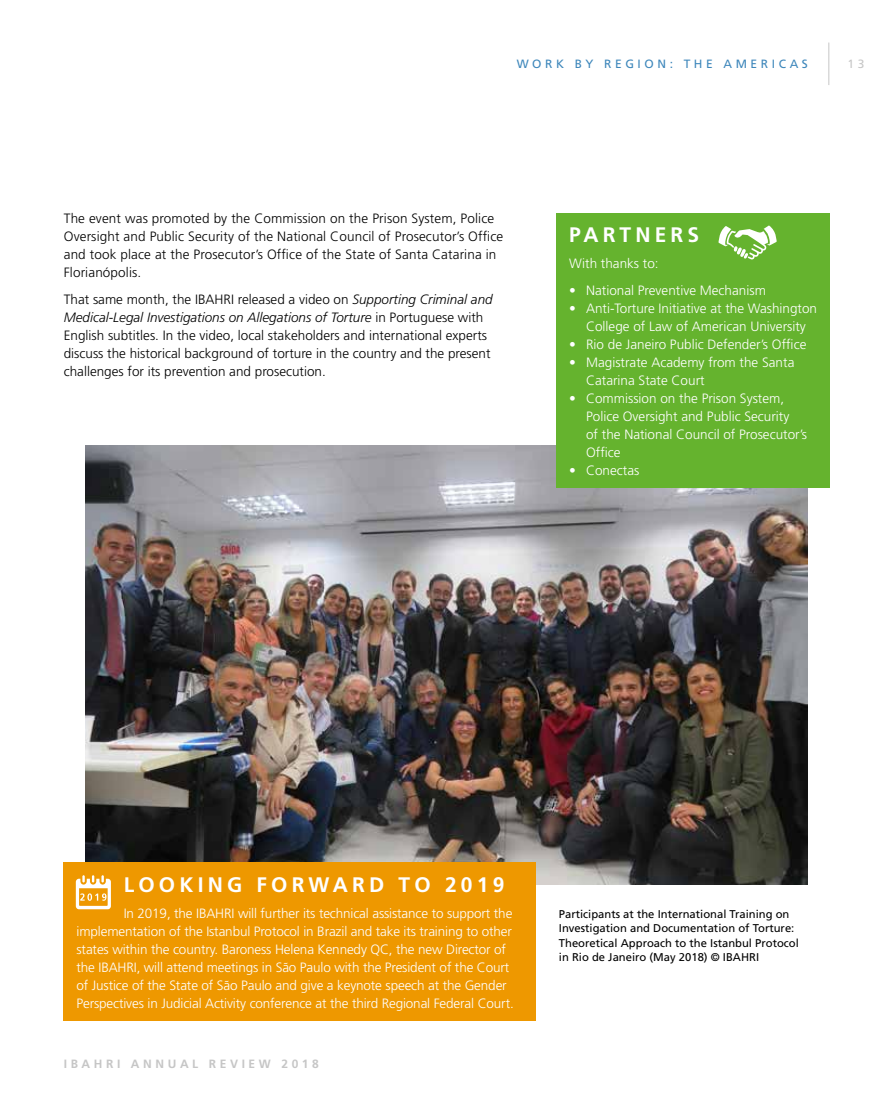
<style>
.page{position:relative;width:893px;height:1106px;background:#fff}
.page>*{position:absolute;margin:0;border:0;box-sizing:border-box;transform-origin:0 0}
.t1{font:700 21px "Frutiger";letter-spacing:.2em;color:#fff}
.t2{font:300 13.5px/18px "Frutiger";letter-spacing:-.01em;color:#fff}
.t3{font:300 13.5px/18px "Frutiger";color:#000}
.t4{font:12px "Frutiger";letter-spacing:.3em;color:#3e87bb}
.t5{font:700 12px "Frutiger";letter-spacing:.3em;color:#c6c6c6}
.t6{font:12px "Frutiger";color:#c6c6c6}
.t7{font:11.25px/14.2px "Frutiger";color:#000}
.s1{font-style:italic}
</style>
<div class="page">
<hr style="left:828px;top:43px;width:1px;height:42px;background:#c6c6c6">
<img style="left:85px;top:445px;width:723px;height:439px">
<div style="left:64px;top:862px;width:472px;height:158px;background:#ee9800"></div>
<svg style="left:76px;top:875px;width:35px;height:34px"></svg>
<div style="left:556px;top:213px;width:274px;height:274px;background:#65b32e"></div>
<svg style="left:718px;top:225px;width:59px;height:34px"></svg>
<p class="t4" style="left:517px;top:57px;width:293px">WORK BY REGION: THE AMERICAS</p>
<p class="t6" style="left:847px;top:57px;width:18px">1 3</p>
<p class="t3" style="left:64px;top:209px;width:441px">The event was promoted by the Commission on the Prison System, Police Oversight and Public Security of the National Council of Prosecutor’s Office and took place at the Prosecutor’s Office of the State of Santa Catarina in Florianópolis.</p>
<p class="t3" style="left:64px;top:290px;width:430px">That same month, the IBAHRI released a video on <span class="s1">Supporting Criminal and Medical-Legal Investigations on Allegations of Torture</span> in Portuguese with English subtitles. In the video, local stakeholders and international experts discuss the historical background of torture in the country and the present challenges for its prevention and prosecution.</p>
<h1 class="t1" style="left:569px;top:222px;width:132px">PARTNERS</h1>
<p class="t2" style="left:569px;top:255px;width:91px">With thanks to:</p>
<p class="t2" style="left:569px;top:281px;width:198px">• National Preventive Mechanism</p>
<p class="t2" style="left:569px;top:299px;width:249px;text-align:center">• Anti-Torture Initiative at the Washington<br>College of Law of American University</p>
<p class="t2" style="left:569px;top:335px;width:239px">• Rio de Janeiro Public Defender’s Office</p>
<p class="t2" style="left:586px;top:353px;width:210px;text-indent:-17px">• Magistrate Academy from the Santa<br>Catarina State Court</p>
<p class="t2" style="left:586px;top:389px;width:223px;text-indent:-17px">• Commission on the Prison System,<br>Police Oversight and Public Security<br>of the National Council of Prosecutor’s<br>Office</p>
<p class="t2" style="left:569px;top:461px;width:72px">• Conectas</p>
<h1 class="t1" style="left:124px;top:872px;width:382px">LOOKING FORWARD TO 2019</h1>
<p class="t2" style="left:77px;top:904px;width:439px;text-indent:47px">In 2019, the IBAHRI will further its technical assistance to support the implementation of the Istanbul Protocol in Brazil and take its training to other states within the country. Baroness Helena Kennedy QC, the new Director of the IBAHRI, will attend meetings in São Paulo with the President of the Court of Justice of the State of São Paulo and give a keynote speech at the Gender Perspectives in Judicial Activity conference at the third Regional Federal Court.</p>
<p class="t5" style="left:64px;top:1056px;width:257px">IBAHRI ANNUAL REVIEW 2018</p>
<p class="t7" style="left:559px;top:907px;width:242px">Participants at the International Training on Investigation and Documentation of Torture:<br>Theoretical Approach to the Istanbul Protocol in Rio de Janeiro (May 2018) © IBAHRI</p>
</div>
